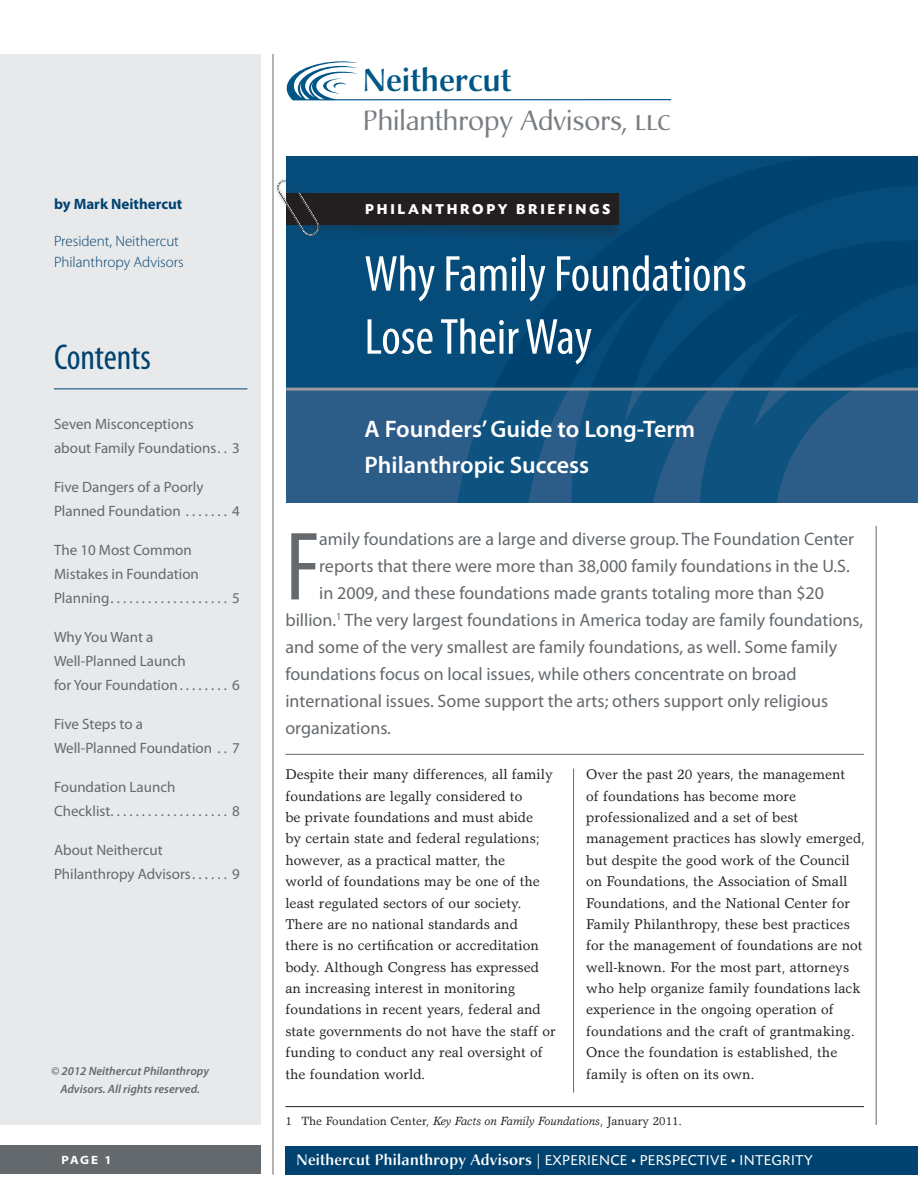
<style>
.page{position:relative;width:918px;height:1188px;background:#fff}
.page>*{position:absolute;margin:0;border:0;box-sizing:border-box;transform-origin:0 0}
.first_para{font:condensed 98.1px "Myriad Pro";color:#64696d}
.t1{font:condensed 51px/63px "Myriad Pro";color:#fff}
.t2{font:condensed 36px "Myriad Pro";letter-spacing:-.005em;color:#004270}
.t3{font:500 31.2px "Christiana";color:#005686}
.t4{font:27.45px "Christiana";color:#797e83}
.t5{font:600 24px/36px "Myriad Pro";color:#fff}
.first_para-2{font:18px "Myriad Pro";color:#64696d}
.t6{font:15px/24px "Myriad Pro";color:#64696d}
.t7{font:500 15px "Christiana";letter-spacing:.02em;color:#fff}
.body{font:300 15px/21.3px "Myriad Pro";color:#004270}
.t8{font:700 15px "Today SB";letter-spacing:.18em;color:#fff}
.body-2{font:700 15px "Myriad Pro";color:#004270}
.body-3{font:14.25px/21.3px "Garth Graphic";color:#231f20}
.footnote{font:12px "Garth Graphic";color:#231f20}
.t9{font:italic 600 12px/18px "Myriad Pro";color:#64696d;text-align:center}
.t10{font:700 semi-expanded 12px "Myriad Pro";color:#fff}
.s1{font-family:"Christiana Regular SC"}
.s2{font-style:italic}
.s3{font-family:"Today SB";font-weight:400}
.s4{font-family:"Today SB";font-weight:400;font-size:9.75px}
</style>
<div class="page">
<hr style="left:273px;top:54px;width:1px;height:1121px;background:#64696d">
<div style="left:285px;top:1146px;width:633px;height:29px;background:#004270"></div>
<div style="left:0;top:1145px;width:261px;height:29px;background:#64696d"></div>
<div style="left:0;top:54px;width:261px;height:1071px;background:#e8e9eb"></div>
<div style="left:274px;top:177px;width:48px;height:61px;background:#fbfbfb"></div>
<hr style="left:285px;top:754px;width:579px;height:1px;background:#64696d">
<hr style="left:285px;top:1106px;width:579px;height:1px;background:#231f20">
<hr style="left:573px;top:769px;width:1px;height:324px;background:#64696d">
<hr style="left:876px;top:526px;width:1px;height:599px;background:#64696d">
<svg style="left:287px;top:61px;width:384px;height:39px"></svg>
<div style="left:286px;top:156px;width:632px;height:233px;background:#064c7a"></div>
<svg style="left:452px;top:387px;width:466px;height:1px"></svg>
<div style="left:286px;top:389px;width:632px;height:114px;background:#2c5c88"></div>
<svg style="left:457px;top:391px;width:393px;height:112px;fill:#0e527f"></svg>
<hr style="left:286px;top:388px;width:632px;height:3px;background:#989a9e">
<hr style="left:54px;top:388px;width:194px;height:1px;background:#004270">
<div style="left:286px;top:193px;width:333px;height:32px;background:#231f20"></div>
<div style="left:275px;top:188px;width:47px;height:50px;background:#231f20;opacity:.2"></div>
<svg style="left:277px;top:180px;width:329px;height:56px"></svg>
<p class="body-2" style="left:54px;top:196px;width:130px">by Mark Neithercut</p>
<p class="body" style="left:54px;top:230px;width:131px">President, Neithercut<br>Philanthropy Advisors</p>
<p class="t2" style="left:54px;top:338px;width:98px">Contents</p>
<p class="t6" style="left:54px;top:412px;width:188px">Seven Misconceptions<br>about Family Foundations... 3</p>
<p class="t6" style="left:54px;top:475px;width:151px">Five Dangers of a Poorly<br>Planned Foundation........</p>
<p class="t6" style="left:232px;top:499px;width:9px">4</p>
<p class="t6" style="left:54px;top:538px;width:146px">The 10 Most Common<br>Mistakes in Foundation<br>Planning....................</p>
<p class="t6" style="left:232px;top:586px;width:9px">5</p>
<p class="t6" style="left:54px;top:625px;width:133px">Why You Want a<br>Well-Planned Launch for Your Foundation.........</p>
<p class="t6" style="left:232px;top:673px;width:9px">6</p>
<p class="t6" style="left:54px;top:712px;width:188px">Five Steps to a<br>Well-Planned Foundation... 7</p>
<p class="t6" style="left:54px;top:775px;width:123px">Foundation Launch<br>Checklist....................</p>
<p class="t6" style="left:232px;top:799px;width:9px">8</p>
<p class="t6" style="left:54px;top:838px;width:141px">About Neithercut<br>Philanthropy Advisors.......</p>
<p class="t6" style="left:232px;top:862px;width:9px">9</p>
<p class="t9" style="left:51px;top:1062px;width:159px">© 2012 Neithercut Philanthropy<br>Advisors. All rights reserved.</p>
<p class="t3" style="left:363px;top:60px;width:150px">Neithercut</p>
<p class="t4" style="left:363px;top:104px;width:309px">Philanthropy Advisors, <span class="s1">llc</span></p>
<p class="t8" style="left:365px;top:201px;width:247px">PHILANTHROPY BRIEFINGS</p>
<p class="t1" style="left:364px;top:243px;width:384px">Why Family Foundations<br>Lose Their Way</p>
<p class="t5" style="left:364px;top:411px;width:332px">A Founders’ Guide to Long-Term<br>Philanthropic Success</p>
<p class="first_para" style="left:285px;top:514px;width:35px">F</p>
<p class="first_para-2" style="left:319px;top:530px;width:536px">amily foundations are a large and diverse group. The Foundation Center</p>
<p class="first_para-2" style="left:319px;top:557px;width:532px">reports that there were more than 38,000 family foundations in the U.S.</p>
<p class="first_para-2" style="left:319px;top:584px;width:506px">in 2009, and these foundations made grants totaling more than $20</p>
<p class="first_para-2" style="left:285px;top:611px;width:579px">billion.<sup>1</sup> The very largest foundations in America today are family foundations,</p>
<p class="first_para-2" style="left:285px;top:638px;width:553px">and some of the very smallest are family foundations, as well. Some family</p>
<p class="first_para-2" style="left:285px;top:665px;width:513px">foundations focus on local issues, while others concentrate on broad</p>
<p class="first_para-2" style="left:285px;top:692px;width:544px">international issues. Some support the arts; others support only religious</p>
<p class="first_para-2" style="left:285px;top:719px;width:107px">organizations.</p>
<p class="body-3" style="left:285px;top:764px;width:272px">Despite their many differences, all family foundations are legally considered to<br>be private foundations and must abide<br>by certain state and federal regulations; however, as a practical matter, the<br>world of foundations may be one of the least regulated sectors of our society.<br>There are no national standards and<br>there is no certification or accreditation body. Although Congress has expressed an increasing interest in monitoring foundations in recent years, federal and state governments do not have the staff or funding to conduct any real oversight of the foundation world.</p>
<p class="body-3" style="left:586px;top:764px;width:280px">Over the past 20 years, the management<br>of foundations has become more professionalized and a set of best management practices has slowly emerged, but despite the good work of the Council on Foundations, the Association of Small Foundations, and the National Center for Family Philanthropy, these best practices for the management of foundations are not well-known. For the most part, attorneys who help organize family foundations lack experience in the ongoing operation of foundations and the craft of grantmaking.<br>Once the foundation is established, the family is often on its own.</p>
<p class="footnote" style="left:285px;top:1114px;width:398px">1 The Foundation Center, <span class="s2">Key Facts on Family Foundations</span>, January 2011.</p>
<p class="t10" style="left:62px;top:1153px;width:52px">PAGE 1</p>
<p class="t7" style="left:297px;top:1151px;width:518px">Neithercut Philanthropy Advisors | <span class="s3">EXPERIENCE</span> <span class="s4">•</span> <span class="s3">PERSPECTIVE</span> <span class="s4">•</span> <span class="s3">INTEGRITY</span></p>
</div>
